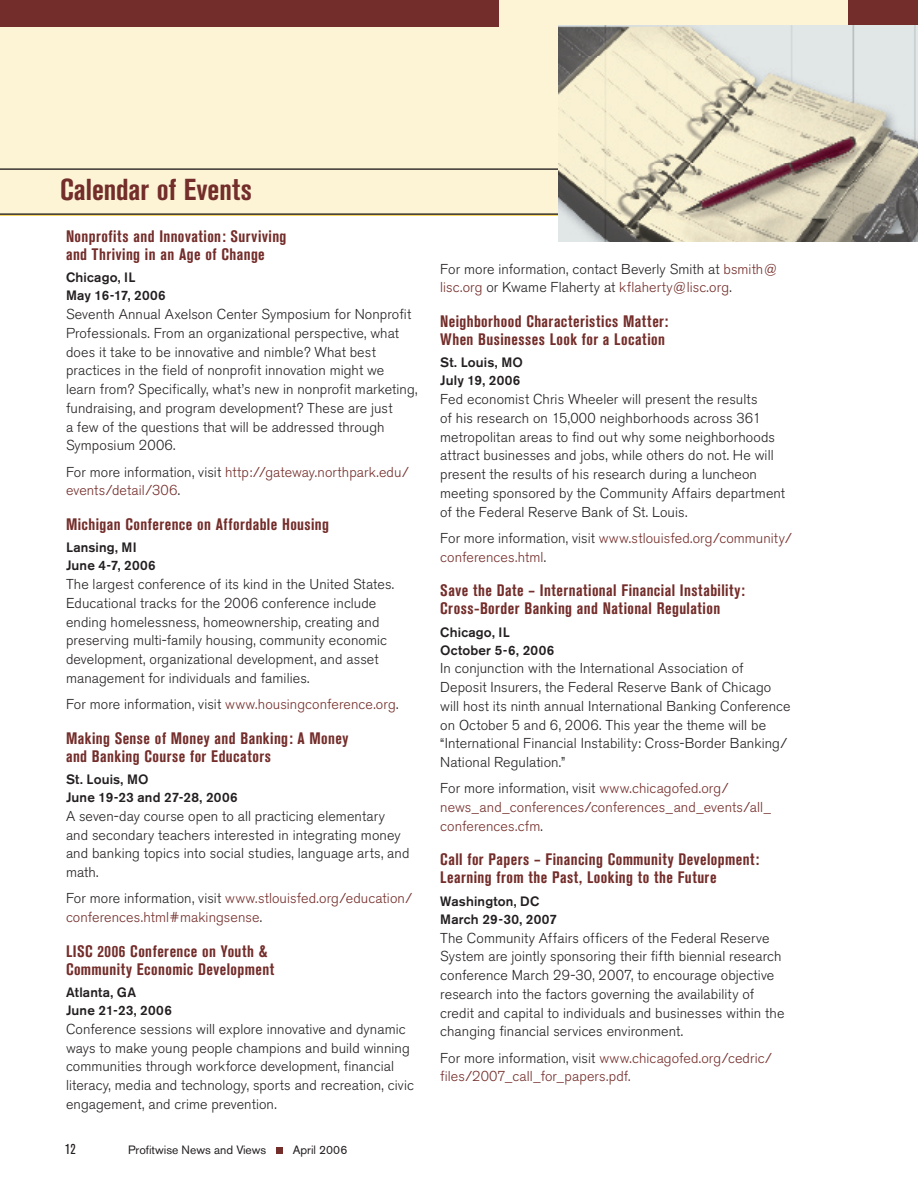
<style>
.page{position:relative;width:918px;height:1188px;background:#fff}
.page>*{position:absolute;margin:0;border:0;box-sizing:border-box;transform-origin:0 0}
.t1{font:700 condensed 30px "Akzidenz Grotesk BE";letter-spacing:.005em;color:#732d2a}
.t2{font:700 condensed 16.5px/18px "Akzidenz Grotesk BE";letter-spacing:.025em;color:#732d2a}
.t3{font:300 14.25px/18.8px "Akzidenz Grotesk BE";letter-spacing:.005em;color:#231f20}
.t4{font:300 14.25px/18.8px "Akzidenz Grotesk BE";letter-spacing:.01em;color:#732d2a}
.t5{font:condensed 14.25px "Akzidenz Grotesk BE";color:#231f20}
.t6{font:500 13.5px/18px "Akzidenz Grotesk BE";letter-spacing:.01em;color:#231f20}
.t7{font:12px "Akzidenz Grotesk BE";color:#231f20}
.s1{color:#231f20}
.s2{color:#732d2a}
</style>
<div class="page">
<div style="left:276px;top:1148px;width:7px;height:6px;background:#732d2a"></div>
<div style="left:0;top:0;width:849px;height:216px;background:#fcf4d5"></div>
<div style="left:0;top:0;width:499px;height:26px;background:#732d2a"></div>
<hr style="left:0;top:168px;width:915px;height:2px;background:#231f20">
<hr style="left:0;top:213px;width:915px;height:2px;background:#231f20">
<div style="left:849px;top:0;width:69px;height:25px;background:#732d2a"></div>
<img style="left:559px;top:25px;width:359px;height:216px">
<h1 class="t1" style="left:60px;top:172px;width:194px">Calendar of Events</h1>
<p class="t2" style="left:66px;top:227px;width:222px">Nonprofits and Innovation: Surviving and Thriving in an Age of Change</p>
<p class="t6" style="left:66px;top:269px;width:101px">Chicago, IL<br>May 16-17, 2006</p>
<p class="t3" style="left:66px;top:305px;width:353px">Seventh Annual Axelson Center Symposium for Nonprofit Professionals. From an organizational perspective, what does it take to be innovative and nimble? What best practices in the field of nonprofit innovation might we learn from? Specifically, what’s new in nonprofit marketing, fundraising, and program development? These are just<br>a few of the questions that will be addressed through Symposium 2006.</p>
<p class="t4" style="left:66px;top:463px;width:344px"><span class="s1">For more information, visit</span> http://gateway.northpark.edu/ events/detail/306<span class="s1">.</span></p>
<p class="t2" style="left:66px;top:515px;width:265px">Michigan Conference on Affordable Housing</p>
<p class="t6" style="left:66px;top:539px;width:91px">Lansing, MI<br>June 4-7, 2006</p>
<p class="t3" style="left:66px;top:575px;width:330px">The largest conference of its kind in the United States.<br>Educational tracks for the 2006 conference include ending homelessness, homeownership, creating and preserving multi-family housing, community economic development, organizational development, and asset management for individuals and families.</p>
<p class="t3" style="left:66px;top:695px;width:334px">For more information, visit <span class="s2">www.housingconference.org</span>.</p>
<p class="t2" style="left:66px;top:729px;width:284px">Making Sense of Money and Banking: A Money and Banking Course for Educators</p>
<p class="t6" style="left:66px;top:770px;width:173px">St. Louis, MO<br>June 19-23 and 27-28, 2006</p>
<p class="t3" style="left:66px;top:807px;width:345px">A seven-day course open to all practicing elementary and secondary teachers interested in integrating money and banking topics into social studies, language arts, and math.</p>
<p class="t4" style="left:66px;top:889px;width:348px"><span class="s1">For more information, visit</span> www.stlouisfed.org/education/ conferences.html#makingsense<span class="s1">.</span></p>
<p class="t2" style="left:66px;top:942px;width:210px">LISC 2006 Conference on Youth &amp;<br>Community Economic Development</p>
<p class="t6" style="left:66px;top:983px;width:107px">Atlanta, GA<br>June 21-23, 2006</p>
<p class="t3" style="left:66px;top:1020px;width:349px">Conference sessions will explore innovative and dynamic ways to make young people champions and build winning communities through workforce development, financial literacy, media and technology, sports and recreation, civic engagement, and crime prevention.</p>
<p class="t5" style="left:65px;top:1142px;width:6px">12</p>
<p class="t7" style="left:128px;top:1142px;width:140px">Profitwise News and Views</p>
<p class="t7" style="left:293px;top:1142px;width:56px">April 2006</p>
<p class="t3" style="left:440px;top:260px;width:338px">For more information, contact Beverly Smith at <span class="s2">bsmith@ lisc.org</span> or Kwame Flaherty at <span class="s2">kflaherty@lisc.org</span>.</p>
<p class="t2" style="left:440px;top:312px;width:230px">Neighborhood Characteristics Matter:<br>When Businesses Look for a Location</p>
<p class="t6" style="left:440px;top:353px;width:84px">St. Louis, MO<br>July 19, 2006</p>
<p class="t3" style="left:440px;top:390px;width:346px">Fed economist Chris Wheeler will present the results<br>of his research on 15,000 neighborhoods across 361 metropolitan areas to find out why some neighborhoods attract businesses and jobs, while others do not. He will present the results of his research during a luncheon meeting sponsored by the Community Affairs department of the Federal Reserve Bank of St. Louis.</p>
<p class="t4" style="left:440px;top:529px;width:353px"><span class="s1">For more information, visit</span> www.stlouisfed.org/community/ conferences.html<span class="s1">.</span></p>
<p class="t2" style="left:440px;top:582px;width:306px">Save the Date – International Financial Instability:<br>Cross-Border Banking and National Regulation</p>
<p class="t6" style="left:440px;top:623px;width:116px">Chicago, IL<br>October 5-6, 2006</p>
<p class="t3" style="left:440px;top:659px;width:352px">In conjunction with the International Association of Deposit Insurers, the Federal Reserve Bank of Chicago will host its ninth annual International Banking Conference on October 5 and 6, 2006. This year the theme will be “International Financial Instability: Cross-Border Banking/ National Regulation.”</p>
<p class="t4" style="left:440px;top:779px;width:332px"><span class="s1">For more information, visit</span> www.chicagofed.org/ news_and_conferences/conferences_and_events/all_ conferences.cfm<span class="s1">.</span></p>
<p class="t2" style="left:440px;top:851px;width:321px">Call for Papers – Financing Community Development:<br>Learning from the Past, Looking to the Future</p>
<p class="t6" style="left:440px;top:892px;width:118px">Washington, DC<br>March 29-30, 2007</p>
<p class="t3" style="left:440px;top:929px;width:346px">The Community Affairs officers of the Federal Reserve System are jointly sponsoring their fifth biennial research conference March 29-30, 2007, to encourage objective research into the factors governing the availability of credit and capital to individuals and businesses within the changing financial services environment.</p>
<p class="t4" style="left:440px;top:1049px;width:333px"><span class="s1">For more information, visit</span> www.chicagofed.org/cedric/ files/2007_call_for_papers.pdf.</p>
</div>
